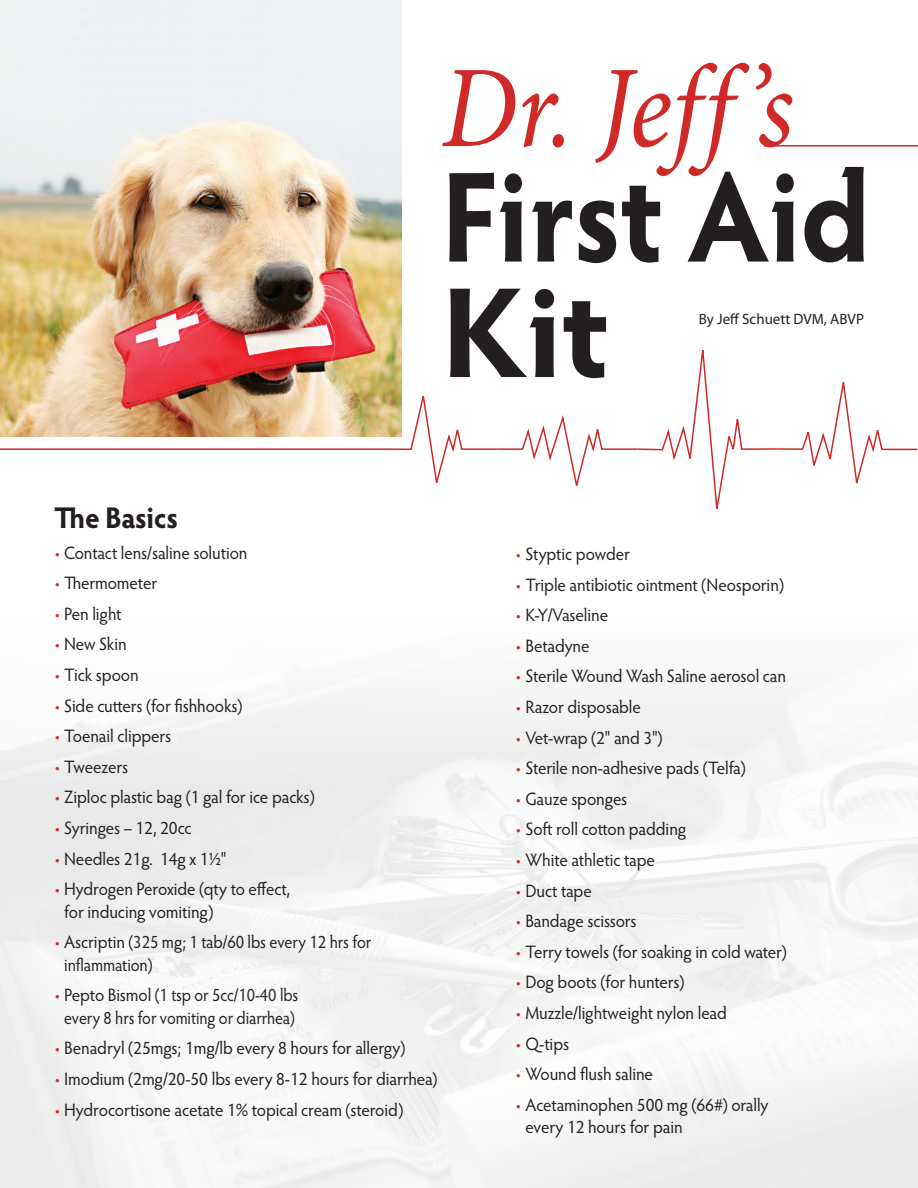
<style>
.page{position:relative;width:918px;height:1188px;background:#fff}
.page>*{position:absolute;margin:0;border:0;box-sizing:border-box;transform-origin:0 0}
.By{font:700 129px "Hypatia Sans Pro";letter-spacing:-.005em;color:#231f20;scale:.9 1}
.By-2{font:700 129px "Hypatia Sans Pro";letter-spacing:-.005em;color:#231f20}
.By-3{font:italic 117px "Minion Pro";color:#cf2a27;scale:.91 1}
.Heading{font:700 30px "Hypatia Sans Pro";letter-spacing:-.005em;color:#231f20;scale:.95 1}
.Body_Text{font:18px/22.5px "Hypatia Sans Pro";letter-spacing:-.005em;color:#231f20;scale:.95 1}
.bullet_items{font:18px "Hypatia Sans Pro";letter-spacing:-.005em;color:#231f20;scale:.95 1}
.By-4{font:15px "Myriad Pro";color:#231f20}
.s1{color:#cf2a27}
</style>
<div class="page">
<img style="left:0;top:0;width:402px;height:388px">
<svg style="left:499px;top:350px;width:419px;height:159px"></svg>
<svg style="left:0;top:388px;width:499px;height:95px"></svg>
<svg style="left:765px;top:145px;width:153px;height:2px"></svg>
<p class="By-3" style="left:441px;top:29px;width:389px">Dr. Jeff’s</p>
<p class="By" style="left:441px;top:126px;width:479px">First Aid</p>
<p class="By-2" style="left:441px;top:241px;width:170px">Kit</p>
<p class="By-4" style="left:699px;top:310px;width:167px">By Jeff Schuett DVM, ABVP</p>
<p class="Heading" style="left:54px;top:496px;width:132px">The Basics</p>
<p class="Body_Text" style="left:54px;top:541px;width:205px"><span class="s1">•</span> Contact lens/saline solution</p>
<p class="Body_Text" style="left:54px;top:571px;width:110px"><span class="s1">•</span> Thermometer</p>
<p class="Body_Text" style="left:54px;top:602px;width:73px"><span class="s1">•</span> Pen light</p>
<p class="Body_Text" style="left:54px;top:632px;width:78px"><span class="s1">•</span> New Skin</p>
<p class="Body_Text" style="left:54px;top:663px;width:91px"><span class="s1">•</span> Tick spoon</p>
<p class="Body_Text" style="left:54px;top:694px;width:200px"><span class="s1">•</span> Side cutters (for fishhooks)</p>
<p class="Body_Text" style="left:54px;top:724px;width:125px"><span class="s1">•</span> Toenail clippers</p>
<p class="Body_Text" style="left:54px;top:755px;width:80px"><span class="s1">•</span> Tweezers</p>
<p class="Body_Text" style="left:54px;top:785px;width:276px"><span class="s1">•</span> Ziploc plastic bag (1 gal for ice packs)</p>
<p class="Body_Text" style="left:54px;top:816px;width:147px"><span class="s1">•</span> Syringes – 12, 20cc</p>
<p class="Body_Text" style="left:54px;top:847px;width:183px"><span class="s1">•</span> Needles 21g. 14g x 1½"</p>
<p class="Body_Text" style="left:64px;top:877px;width:239px;text-indent:-10px"><span class="s1">•</span> Hydrogen Peroxide (qty to effect, for inducing vomiting)</p>
<p class="Body_Text" style="left:64px;top:930px;width:325px;text-indent:-10px"><span class="s1">•</span> Ascriptin (325 mg; 1 tab/60 lbs every 12 hrs for inflammation)</p>
<p class="Body_Text" style="left:54px;top:983px;width:259px;text-align:center"><span class="s1">•</span> Pepto Bismol (1 tsp or 5cc/10-40 lbs every 8 hrs for vomiting or diarrhea)</p>
<p class="Body_Text" style="left:54px;top:1037px;width:371px"><span class="s1">•</span> Benadryl (25mgs; 1mg/lb every 8 hours for allergy)</p>
<p class="Body_Text" style="left:54px;top:1067px;width:405px"><span class="s1">•</span> Imodium (2mg/20-50 lbs every 8-12 hours for diarrhea)</p>
<p class="Body_Text" style="left:54px;top:1098px;width:369px"><span class="s1">•</span> Hydrocortisone acetate 1% topical cream (steroid)</p>
<p class="Body_Text" style="left:515px;top:542px;width:122px"><span class="s1">•</span> Styptic powder</p>
<p class="Body_Text" style="left:515px;top:573px;width:284px"><span class="s1">•</span> Triple antibiotic ointment (Neosporin)</p>
<p class="Body_Text" style="left:515px;top:603px;width:99px"><span class="s1">•</span> K-Y/Vaseline</p>
<p class="Body_Text" style="left:515px;top:634px;width:80px"><span class="s1">•</span> Betadyne</p>
<p class="Body_Text" style="left:515px;top:664px;width:286px"><span class="s1">•</span> Sterile Wound Wash Saline aerosol can</p>
<p class="Body_Text" style="left:515px;top:695px;width:134px"><span class="s1">•</span> Razor disposable</p>
<p class="Body_Text" style="left:515px;top:726px;width:157px"><span class="s1">•</span> Vet-wrap (2" and 3")</p>
<p class="Body_Text" style="left:515px;top:756px;width:244px"><span class="s1">•</span> Sterile non-adhesive pads (Telfa)</p>
<p class="Body_Text" style="left:515px;top:787px;width:119px"><span class="s1">•</span> Gauze sponges</p>
<p class="bullet_items" style="left:515px;top:817px;width:182px"><span class="s1">•</span> Soft roll cotton padding</p>
<p class="Body_Text" style="left:515px;top:848px;width:149px"><span class="s1">•</span> White athletic tape</p>
<p class="Body_Text" style="left:515px;top:879px;width:82px"><span class="s1">•</span> Duct tape</p>
<p class="Body_Text" style="left:515px;top:909px;width:129px"><span class="s1">•</span> Bandage scissors</p>
<p class="Body_Text" style="left:515px;top:940px;width:288px"><span class="s1">•</span> Terry towels (for soaking in cold water)</p>
<p class="Body_Text" style="left:515px;top:970px;width:180px"><span class="s1">•</span> Dog boots (for hunters)</p>
<p class="Body_Text" style="left:515px;top:1001px;width:224px"><span class="s1">•</span> Muzzle/lightweight nylon lead</p>
<p class="Body_Text" style="left:515px;top:1032px;width:58px"><span class="s1">•</span> Q-tips</p>
<p class="Body_Text" style="left:515px;top:1062px;width:147px"><span class="s1">•</span> Wound flush saline</p>
<p class="Body_Text" style="left:525px;top:1093px;width:257px;text-indent:-10px"><span class="s1">•</span> Acetaminophen 500 mg (66#) orally every 12 hours for pain</p>
</div>
